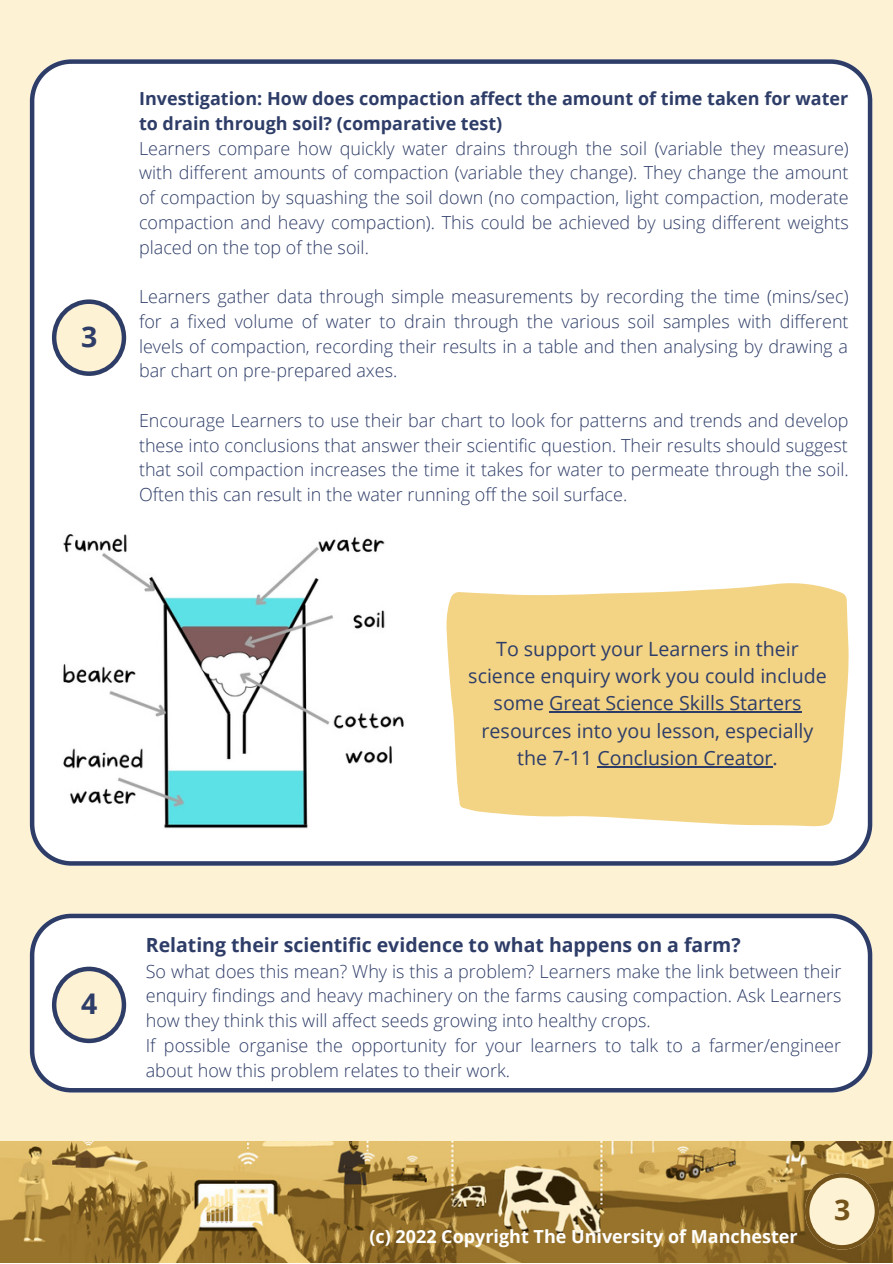
<style>
.page{position:relative;width:893px;height:1264px;background:#fff}
.page>*{position:absolute;margin:0;border:0;box-sizing:border-box;transform-origin:0 0}
.t1{font:700 28.5px "Open Sans";color:#2e3d68}
.t2{font:700 28.5px "Open Sans";color:#74541a}
.t3{font:19.65px/27.3px "Open Sans";color:#2e3d68;text-align:center}
.t4{font:700 19.5px "Open Sans";color:#2e3d68}
.t5{font:300 18px/24.8px "Open Sans";color:#2e3d68;text-align:justify}
.t6{font:700 18px/24.8px "Open Sans";color:#2e3d68}
.t7{font:700 18px "Open Sans";color:#fff}
</style>
<div class="page">
<div style="left:0;top:0;width:892px;height:1262px;background:#fef2d4"></div>
<img style="left:0;top:1141px;width:892px;height:121px">
<svg style="left:804px;top:1173px;width:75px;height:76px"></svg>
<div style="left:30px;top:59px;width:842px;height:806px;background:#fff"></div>
<svg style="left:30px;top:913px;width:842px;height:179px;background:#f2f3f5"></svg>
<svg style="left:52px;top:966px;width:74px;height:77px"></svg>
<svg style="left:52px;top:299px;width:74px;height:77px"></svg>
<img style="left:52px;top:518px;width:366px;height:328px">
<svg style="left:446px;top:581px;width:402px;height:245px;background:#f3d790"></svg>
<hr style="left:549px;top:711px;width:252px;height:1px;background:#2e3d68">
<hr style="left:597px;top:766px;width:175px;height:1px;background:#2e3d68">
<h1 class="t1" style="left:81px;top:316px;width:18px">3</h1>
<p class="t6" style="left:139px;top:86px;width:710px">Investigation: How does compaction affect the amount of time taken for water to drain through soil? (comparative test)</p>
<p class="t5" style="left:139px;top:135px;width:711px">Learners compare how quickly water drains through the soil (variable they measure) with different amounts of compaction (variable they change). They change the amount of compaction by squashing the soil down (no compaction, light compaction, moderate compaction and heavy compaction). This could be achieved by using different weights placed on the top of the soil.</p>
<p class="t5" style="left:139px;top:284px;width:711px">Learners gather data through simple measurements by recording the time (mins/sec) for a fixed volume of water to drain through the various soil samples with different levels of compaction, recording their results in a table and then analysing by drawing a bar chart on pre-prepared axes.</p>
<p class="t5" style="left:139px;top:407px;width:711px">Encourage Learners to use their bar chart to look for patterns and trends and develop these into conclusions that answer their scientific question. Their results should suggest that soil compaction increases the time it takes for water to permeate through the soil.<br>Often this can result in the water running off the soil surface.</p>
<p class="t3" style="left:468px;top:634px;width:360px">To support your Learners in their science enquiry work you could include some Great Science Skills Starters resources into you lesson, especially the 7-11 Conclusion Creator.</p>
<h1 class="t1" style="left:81px;top:983px;width:18px">4</h1>
<p class="t4" style="left:146px;top:930px;width:596px">Relating their scientific evidence to what happens on a farm?</p>
<p class="t5" style="left:146px;top:958px;width:697px;text-align:left">So what does this mean? Why is this a problem? Learners make the link between their enquiry findings and heavy machinery on the farms causing compaction. Ask Learners how they think this will affect seeds growing into healthy crops.<br>If possible organise the opportunity for your learners to talk to a farmer/engineer about how this problem relates to their work.</p>
<p class="t7" style="left:369px;top:1223px;width:430px">(c) 2022 Copyright The University of Manchester</p>
<h1 class="t2" style="left:834px;top:1189px;width:18px">3</h1>
</div>
